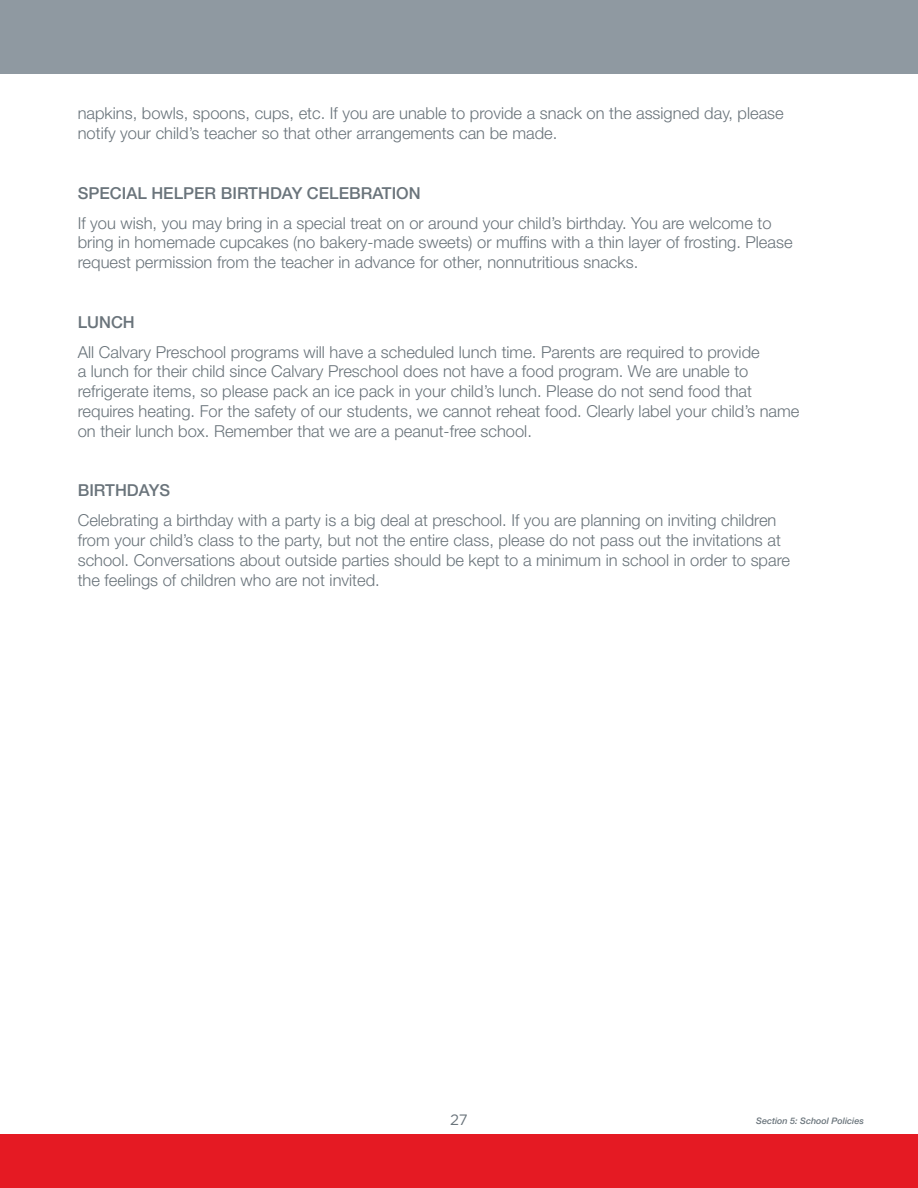
<style>
.page{position:relative;width:918px;height:1188px;background:#fff}
.page>*{position:absolute;margin:0;border:0;box-sizing:border-box;transform-origin:0 0}
.t1{font:300 16.5px/19.8px "Helvetica Neue LT Std";color:#6a747b}
.t2{font:500 16.5px "Helvetica Neue LT Std";color:#6a747b}
.t3{font:15px "Gotham";color:#6a747b}
.t4{font:italic 500 9px "Helvetica Neue LT Std";color:#6a747b}
</style>
<div class="page">
<div style="left:0;top:1134px;width:918px;height:54px;background:#e51a23"></div>
<div style="left:0;top:0;width:918px;height:74px;background:#8f99a1"></div>
<p class="t1" style="left:78px;top:103px;width:708px">napkins, bowls, spoons, cups, etc. If you are unable to provide a snack on the assigned day, please notify your child’s teacher so that other arrangements can be made.</p>
<p class="t2" style="left:78px;top:183px;width:344px">SPECIAL HELPER BIRTHDAY CELEBRATION</p>
<p class="t1" style="left:78px;top:212px;width:716px">If you wish, you may bring in a special treat on or around your child’s birthday. You are welcome to bring in homemade cupcakes (no bakery-made sweets) or muffins with a thin layer of frosting. Please request permission from the teacher in advance for other, nonnutritious snacks.</p>
<p class="t2" style="left:78px;top:312px;width:59px">LUNCH</p>
<p class="t1" style="left:78px;top:341px;width:723px">All Calvary Preschool programs will have a scheduled lunch time. Parents are required to provide<br>a lunch for their child since Calvary Preschool does not have a food program. We are unable to refrigerate items, so please pack an ice pack in your child’s lunch. Please do not send food that requires heating. For the safety of our students, we cannot reheat food. Clearly label your child’s name on their lunch box. Remember that we are a peanut-free school.</p>
<p class="t2" style="left:78px;top:480px;width:94px">BIRTHDAYS</p>
<p class="t1" style="left:78px;top:510px;width:714px">Celebrating a birthday with a party is a big deal at preschool. If you are planning on inviting children from your child’s class to the party, but not the entire class, please do not pass out the invitations at school. Conversations about outside parties should be kept to a minimum in school in order to spare the feelings of children who are not invited.</p>
<p class="t3" style="left:450px;top:1111px;width:19px">27</p>
<p class="t4" style="left:756px;top:1116px;width:109px">Section 5: School Policies</p>
</div>
